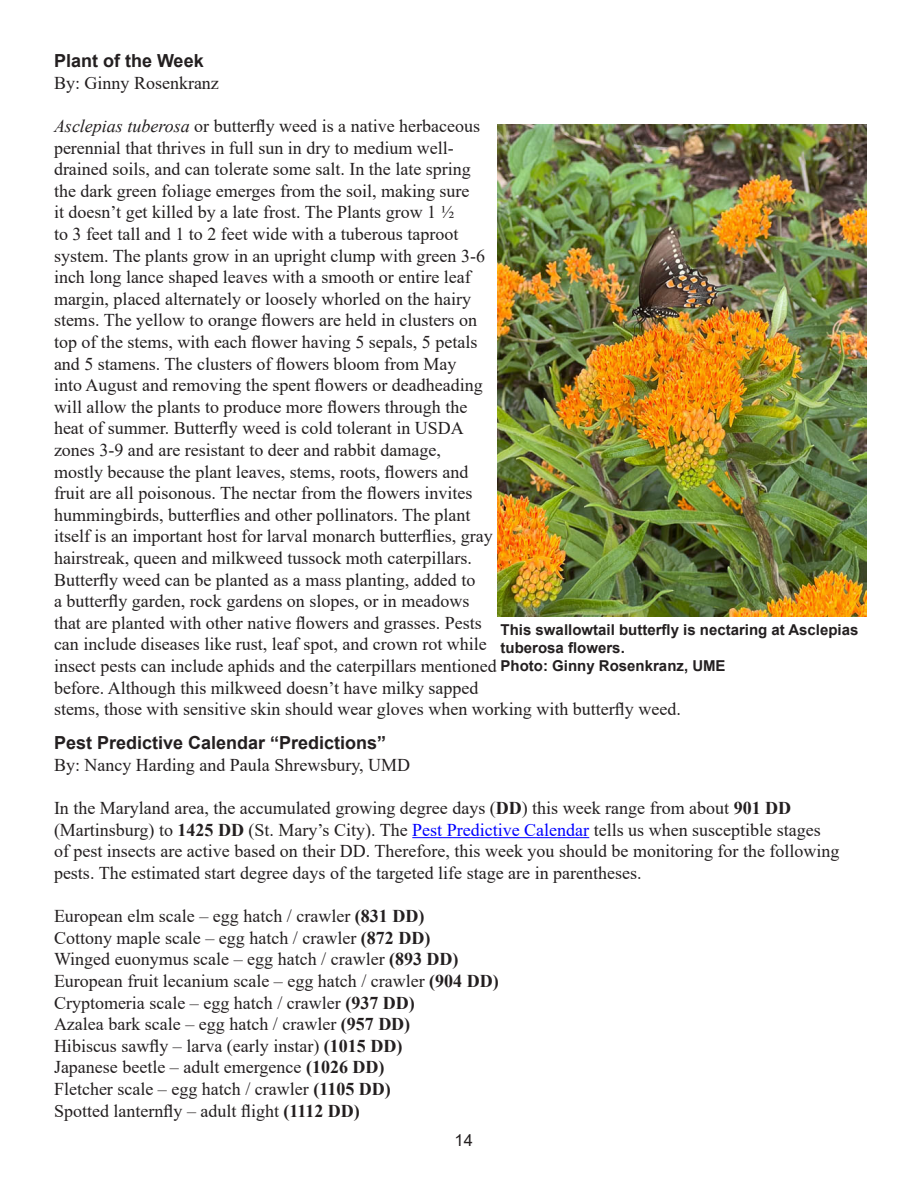
<style>
.page{position:relative;width:918px;height:1188px;background:#fff}
.page>*{position:absolute;margin:0;border:0;box-sizing:border-box;transform-origin:0 0}
.t1{font:18px/21.6px "Times New Roman";color:#231f20}
.t2{font:700 18px "Arial";color:#231f20}
.t3{font:16.5px "Arial";color:#231f20}
.t4{font:700 15px/18px "Arial";color:#231f20}
.s1{font-style:italic}
.s2{font-weight:700}
.s3{color:#00f}
</style>
<div class="page">
<img style="left:498px;top:124px;width:369px;height:493px">
<hr style="left:412px;top:837px;width:177px;height:1px;background:#00f">
<p class="t2" style="left:54px;top:48px;width:151px">Plant of the Week</p>
<p class="t1" style="left:54px;top:71px;width:166px">By: Ginny Rosenkranz</p>
<p class="t1" style="left:54px;top:115px;width:628px"><span class="s1">Asclepias tuberosa</span> or butterfly weed is a native herbaceous<br>perennial that thrives in full sun in dry to medium well-<br>drained soils, and can tolerate some salt. In the late spring<br>the dark green foliage emerges from the soil, making sure<br>it doesn’t get killed by a late frost. The Plants grow 1 ½<br>to 3 feet tall and 1 to 2 feet wide with a tuberous taproot<br>system. The plants grow in an upright clump with green 3-6<br>inch long lance shaped leaves with a smooth or entire leaf<br>margin, placed alternately or loosely whorled on the hairy<br>stems. The yellow to orange flowers are held in clusters on<br>top of the stems, with each flower having 5 sepals, 5 petals<br>and 5 stamens. The clusters of flowers bloom from May<br>into August and removing the spent flowers or deadheading<br>will allow the plants to produce more flowers through the<br>heat of summer. Butterfly weed is cold tolerant in USDA<br>zones 3-9 and are resistant to deer and rabbit damage,<br>mostly because the plant leaves, stems, roots, flowers and<br>fruit are all poisonous. The nectar from the flowers invites<br>hummingbirds, butterflies and other pollinators. The plant<br>itself is an important host for larval monarch butterflies, gray<br>hairstreak, queen and milkweed tussock moth caterpillars.<br>Butterfly weed can be planted as a mass planting, added to<br>a butterfly garden, rock gardens on slopes, or in meadows<br>that are planted with other native flowers and grasses. Pests<br>can include diseases like rust, leaf spot, and crown rot while<br>insect pests can include aphids and the caterpillars mentioned<br>before. Although this milkweed doesn’t have milky sapped<br>stems, those with sensitive skin should wear gloves when working with butterfly weed.</p>
<p class="t4" style="left:501px;top:621px;width:359px">This swallowtail butterfly is nectaring at Asclepias tuberosa flowers.</p>
<p class="t4" style="left:501px;top:657px;width:227px">Photo: Ginny Rosenkranz, UME</p>
<p class="t2" style="left:54px;top:730px;width:334px">Pest Predictive Calendar “Predictions”</p>
<p class="t1" style="left:54px;top:754px;width:358px">By: Nancy Harding and Paula Shrewsbury, UMD</p>
<p class="t1" style="left:54px;top:797px;width:787px">In the Maryland area, the accumulated growing degree days (<span class="s2">DD</span>) this week range from about <span class="s2">901 DD </span>(Martinsburg) to <span class="s2">1425 DD</span> (St. Mary’s City). The <span class="s3">Pest Predictive Calendar</span> tells us when susceptible stages of pest insects are active based on their DD. Therefore, this week you should be monitoring for the following pests. The estimated start degree days of the targeted life stage are in parentheses.</p>
<p class="t1" style="left:54px;top:905px;width:372px">European elm scale – egg hatch / crawler <span class="s2">(831 DD)</span></p>
<p class="t1" style="left:54px;top:926px;width:378px">Cottony maple scale – egg hatch / crawler <span class="s2">(872 DD)</span></p>
<p class="t1" style="left:54px;top:948px;width:406px">Winged euonymus scale – egg hatch / crawler <span class="s2">(893 DD)</span></p>
<p class="t1" style="left:54px;top:970px;width:446px">European fruit lecanium scale – egg hatch / crawler <span class="s2">(904 DD)</span></p>
<p class="t1" style="left:54px;top:991px;width:362px">Cryptomeria scale – egg hatch / crawler <span class="s2">(937 DD)</span></p>
<p class="t1" style="left:54px;top:1013px;width:358px">Azalea bark scale – egg hatch / crawler <span class="s2">(957 DD)</span></p>
<p class="t1" style="left:54px;top:1034px;width:350px">Hibiscus sawfly – larva (early instar) <span class="s2">(1015 DD)</span></p>
<p class="t1" style="left:54px;top:1056px;width:332px">Japanese beetle – adult emergence <span class="s2">(1026 DD)</span></p>
<p class="t1" style="left:54px;top:1078px;width:338px">Fletcher scale – egg hatch / crawler <span class="s2">(1105 DD)</span></p>
<p class="t1" style="left:54px;top:1099px;width:307px">Spotted lanternfly – adult flight <span class="s2">(1112 DD)</span></p>
<p class="t3" style="left:455px;top:1129px;width:20px">14</p>
</div>
